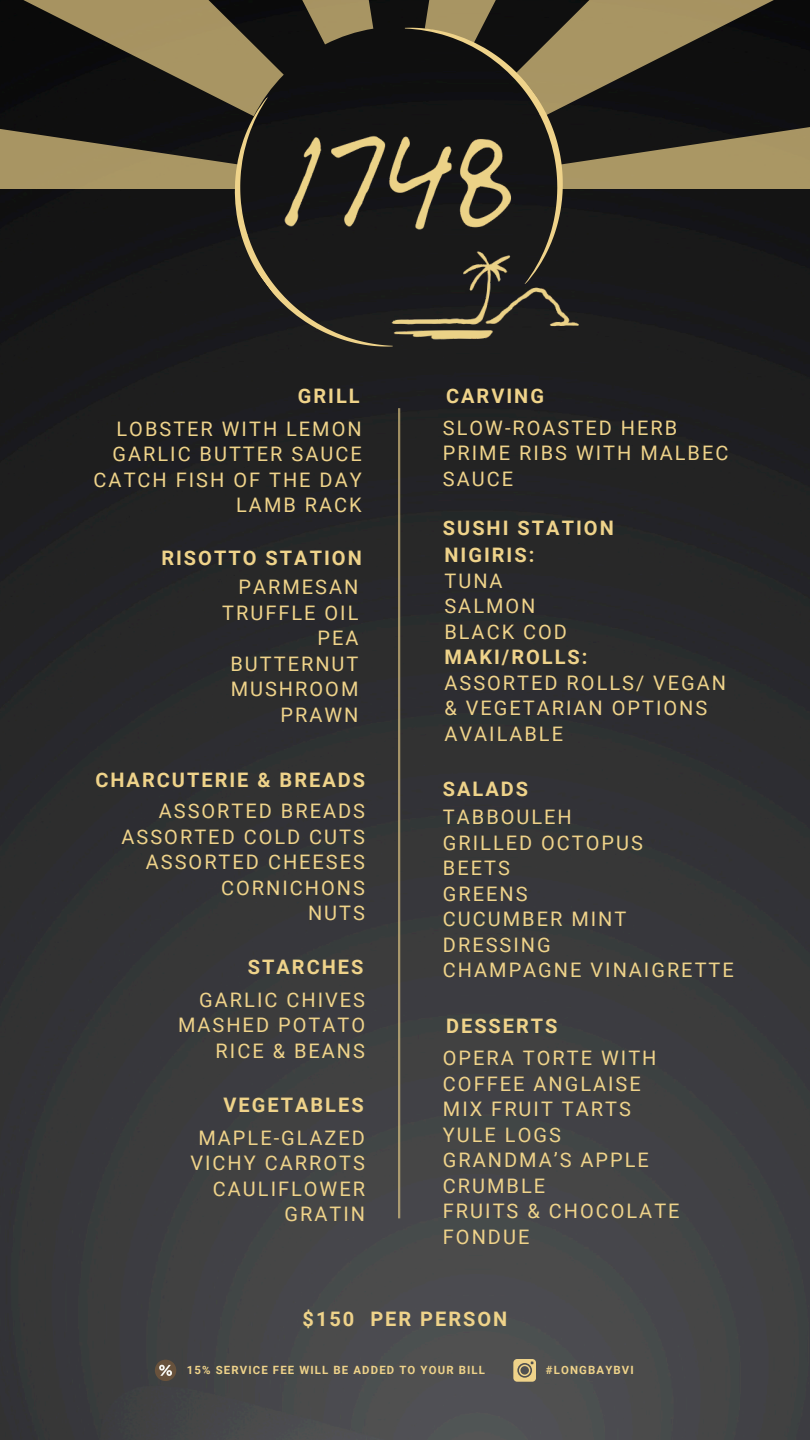
<style>
.page{position:relative;width:810px;height:1440px;background:#fff}
.page>*{position:absolute;margin:0;border:0;box-sizing:border-box;transform-origin:0 0}
.t1{font:20px/25.5px "Roboto";letter-spacing:.1em;color:#efd38a;text-align:right}
.t2{font:700 20px "Roboto";letter-spacing:.1em;color:#efd38a}
.t3{font:700 11.4px "Roboto";letter-spacing:.1em;color:#efd38a}
.s1{font-weight:700}
</style>
<div class="page">
<img style="left:0;top:0;width:810px;height:1440px">
<svg style="left:0;top:125px;width:177px;height:63px;background:#7e704c"></svg>
<svg style="left:15px;top:0;width:768px;height:116px;background:#453e2c"></svg>
<svg style="left:622px;top:125px;width:188px;height:63px;background:#82744f"></svg>
<svg style="left:360px;top:0;width:262px;height:284px;background:#433c2c"></svg>
<svg style="left:177px;top:97px;width:253px;height:288px;background:#25231f"></svg>
<img style="left:220px;top:157px;width:359px;height:210px">
<img style="left:265px;top:107px;width:255px;height:138px">
<hr style="left:398px;top:408px;width:2px;height:810px;background:#efd38a">
<svg style="left:513px;top:1359px;width:23px;height:23px"></svg>
<div style="left:155px;top:1360px;width:21px;height:21px;background:#68523c;border-radius:50%"></div>
<svg style="left:159px;top:1365px;width:13px;height:11px"></svg>
<h2 class="t2" style="left:298px;top:384px;width:63px">GRILL</h2>
<h1 class="t1" style="left:94px;top:416px;width:270px">LOBSTER WITH LEMON<br>GARLIC BUTTER SAUCE<br>CATCH FISH OF THE DAY<br>LAMB RACK</h1>
<h2 class="t2" style="left:161px;top:547px;width:202px">RISOTTO STATION</h2>
<h1 class="t1" style="left:222px;top:575px;width:138px">PARMESAN<br>TRUFFLE OIL<br>PEA<br>BUTTERNUT<br>MUSHROOM<br>PRAWN</h1>
<p class="t2" style="left:95px;top:769px;width:271px">CHARCUTERIE &amp; BREADS</p>
<h1 class="t1" style="left:122px;top:799px;width:245px">ASSORTED BREADS<br>ASSORTED COLD CUTS<br>ASSORTED CHEESES<br>CORNICHONS<br>NUTS</h1>
<h2 class="t2" style="left:248px;top:955px;width:117px">STARCHES</h2>
<h1 class="t1" style="left:178px;top:987px;width:189px">GARLIC CHIVES<br>MASHED POTATO<br>RICE &amp; BEANS</h1>
<h2 class="t2" style="left:224px;top:1093px;width:142px">VEGETABLES</h2>
<h1 class="t1" style="left:190px;top:1125px;width:176px">MAPLE-GLAZED<br>VICHY CARROTS<br>CAULIFLOWER<br>GRATIN</h1>
<h2 class="t2" style="left:446px;top:384px;width:99px">CARVING</h2>
<p class="t1" style="left:443px;top:415px;width:287px;text-align:left">SLOW-ROASTED HERB<br>PRIME RIBS WITH MALBEC<br>SAUCE</p>
<h2 class="t2" style="left:443px;top:516px;width:172px">SUSHI STATION</h2>
<h1 class="t1" style="left:444px;top:543px;width:283px;text-align:left"><span class="s1">NIGIRIS:<br></span>TUNA<br>SALMON<br>BLACK COD<br><span class="s1">MAKI/ROLLS:<br></span>ASSORTED ROLLS/ VEGAN &amp; VEGETARIAN OPTIONS<br>AVAILABLE</h1>
<p class="t2" style="left:443px;top:778px;width:87px">SALADS</p>
<p class="t1" style="left:443px;top:805px;width:292px;text-align:left">TABBOULEH<br>GRILLED OCTOPUS<br>BEETS<br>GREENS<br>CUCUMBER MINT<br>DRESSING<br>CHAMPAGNE VINAIGRETTE</p>
<p class="t2" style="left:446px;top:1014px;width:113px">DESSERTS</p>
<h1 class="t1" style="left:443px;top:1046px;width:238px;text-align:left">OPERA TORTE WITH<br>COFFEE ANGLAISE<br>MIX FRUIT TARTS<br>YULE LOGS<br>GRANDMA’S APPLE<br>CRUMBLE<br>FRUITS &amp; CHOCOLATE<br>FONDUE</h1>
<p class="t2" style="left:303px;top:1307px;width:206px">$150 PER PERSON</p>
<p class="t3" style="left:187px;top:1364px;width:300px">15% SERVICE FEE WILL BE ADDED TO YOUR BILL</p>
<p class="t3" style="left:546px;top:1364px;width:89px">#LONGBAYBVI</p>
</div>
